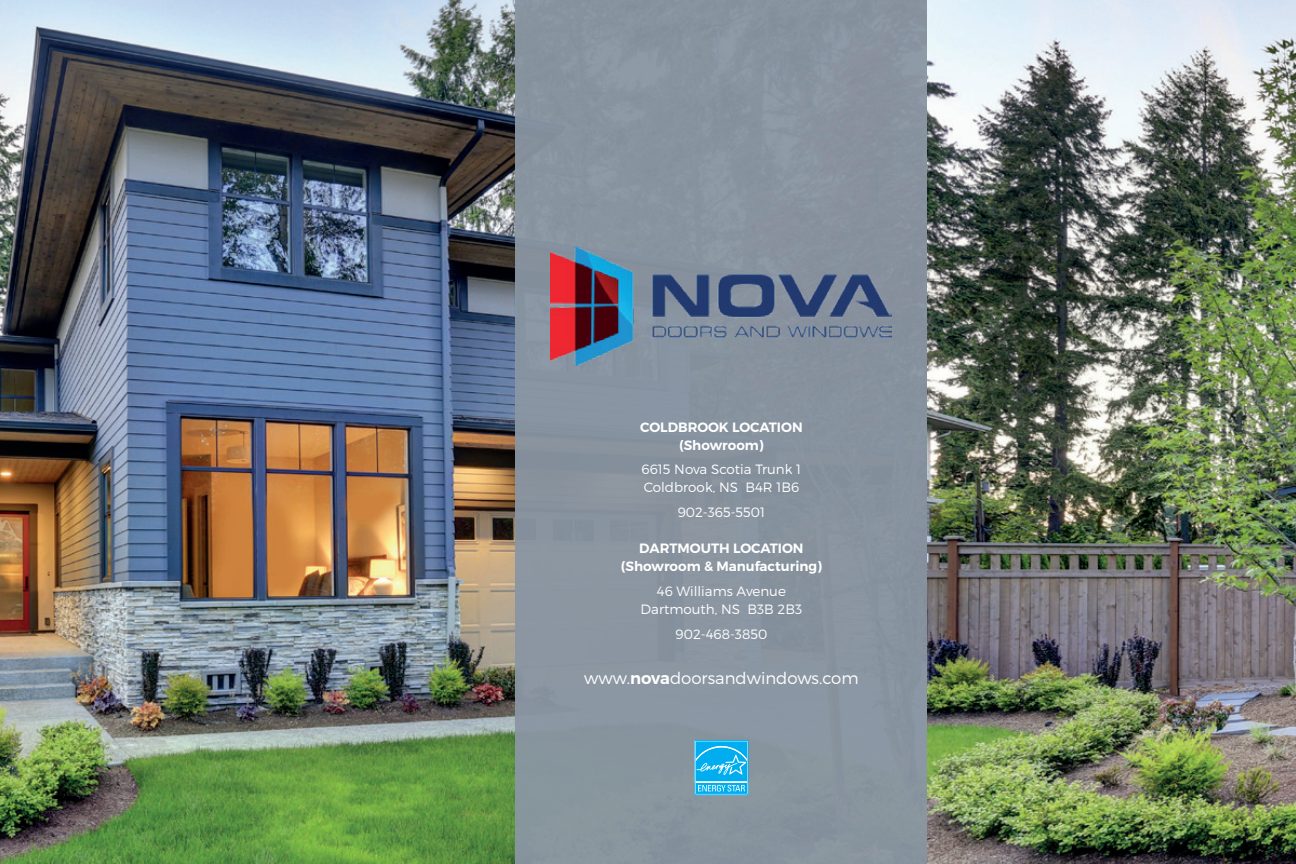
<style>
.page{position:relative;width:1296px;height:864px;background:#fff}
.page>*{position:absolute;margin:0;border:0;box-sizing:border-box;transform-origin:0 0}
.t1{font:300 16.5px "Montserrat";color:#fff}
.t2{font:300 13.5px/18px "Montserrat";color:#fff}
.t3{font:600 13.5px/18px "Montserrat";color:#fff;text-align:center}
.s1{font-weight:600}
</style>
<div class="page">
<img style="left:0;top:0;width:1296px;height:864px">
<div style="left:515px;top:0;width:413px;height:864px;background:#8a96a3"></div>
<svg style="left:697px;top:742px;width:49px;height:51px;background:#30bdf1"></svg>
<div style="left:695px;top:740px;width:53px;height:55px;border:1px solid #00aeef"></div>
<img style="left:551px;top:246px;width:341px;height:120px">
<p class="t3" style="left:640px;top:418px;width:164px">COLDBROOK LOCATION (Showroom)</p>
<p class="t2" style="left:642px;top:460px;width:161px">6615 Nova Scotia Trunk 1<br>Coldbrook, NS B4R 1B6</p>
<p class="t2" style="left:678px;top:503px;width:89px">902-365-5501</p>
<p class="t3" style="left:621px;top:539px;width:203px">DARTMOUTH LOCATION (Showroom &amp; Manufacturing)</p>
<p class="t2" style="left:641px;top:582px;width:163px;text-align:center">46 Williams Avenue<br>Dartmouth, NS B3B 2B3</p>
<p class="t2" style="left:676px;top:625px;width:93px">902-468-3850</p>
<p class="t1" style="left:584px;top:668px;width:276px">www.<span class="s1">nova</span>doorsandwindows.com</p>
</div>
